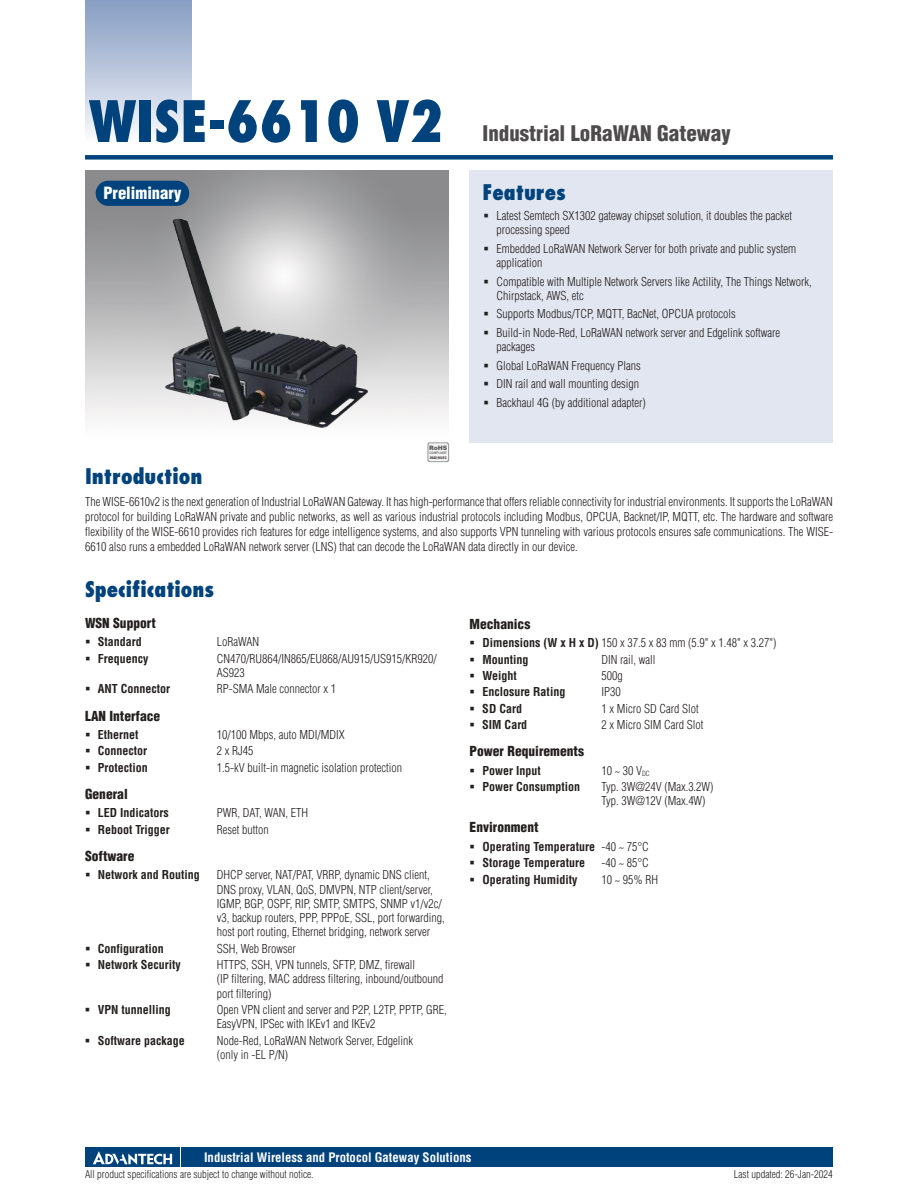
<style>
.page{position:relative;width:918px;height:1188px;background:#fff}
.page>*{position:absolute;margin:0;border:0;box-sizing:border-box;transform-origin:0 0}
.t1{font:800 condensed 55.5px "Futura";color:#00437c}
.t2{font:800 condensed 21px "Futura";color:#00437c}
.t3{font:900 condensed 21px "Helvetica";color:#4e4b4c}
.t4{font:900 condensed 16.5px "Helvetica";color:#fff}
.t5{font:900 condensed 13.5px "Helvetica";color:#241f1f}
.t6{font:700 condensed 12.75px "Helvetica";color:#fff}
.t7{font:300 condensed 12px/14.2px "Helvetica";color:#241f1f}
.t8{font:700 condensed 12px/16.4px "Helvetica";color:#241f1f}
.t9{font:300 condensed 10.5px "Helvetica";color:#241f1f}
.t10{font:900 6px "Arial";color:#5a5758}
.t11{font:700 condensed 3.3px "Helvetica";color:#241f1f;scale:1.11 1}
.t12{font:700 condensed 3.3px "Helvetica";color:#717072;scale:1.05 1}
.s1{font-weight:700}
.s2{font-weight:300}
</style>
<div class="page">
<div style="left:85px;top:155px;width:748px;height:5px;background:#00437c"></div>
<div style="left:85px;top:0;width:106px;height:143px;background:linear-gradient(to bottom,#849bc1,#f9fafc)"></div>
<div style="left:182px;top:1147px;width:651px;height:20px;background:#00437c"></div>
<div style="left:85px;top:1147px;width:95px;height:20px;background:#00437c"></div>
<svg style="left:93px;top:1151px;width:79px;height:14px"></svg>
<div style="left:470px;top:170px;width:363px;height:272px;background:#e1e6f0"></div>
<img style="left:85px;top:170px;width:363px;height:248px">
<svg style="left:427px;top:442px;width:22px;height:20px"></svg>
<div style="left:429px;top:443px;width:19px;height:18px;background:#f6f5f5;border-radius:2px"></div>
<div style="left:96px;top:181px;width:93px;height:25px;background:#00437c;border-radius:13px"></div>
<img style="left:153px;top:207px;width:228px;height:221px">
<h1 class="t1" style="left:89px;top:87px;width:355px">WISE-6610 V2</h1>
<h3 class="t4" style="left:103px;top:183px;width:80px">Preliminary</h3>
<p class="t10" style="left:429px;top:444px;width:20px">RoHS</p>
<p class="t12" style="left:430px;top:451px;width:18px">COMPLIANT</p>
<p class="t11" style="left:430px;top:456px;width:17px">2002/95/EC</p>
<h2 class="t3" style="left:483px;top:120px;width:250px">Industrial LoRaWAN Gateway</h2>
<h2 class="t2" style="left:482px;top:179px;width:85px">Features</h2>
<p class="t7" style="left:496px;top:209px;width:297px">Latest Semtech SX1302 gateway chipset solution, it doubles the packet processing speed</p>
<p class="t7" style="left:496px;top:241px;width:301px">Embedded LoRaWAN Network Server for both private and public system application</p>
<p class="t7" style="left:496px;top:274px;width:317px">Compatible with Multiple Network Servers like Actility, The Things Network,<br>Chirpstack, AWS, etc</p>
<p class="t7" style="left:496px;top:305px;width:285px;line-height:18.5px">Supports Modbus/TCP, MQTT, BacNet, OPCUA protocols<br>Build-in Node-Red, LoRaWAN network server and Edgelink software</p>
<p class="t7" style="left:496px;top:337px;width:151px;line-height:18.5px">packages<br>Global LoRaWAN Frequency Plans<br>DIN rail and wall mounting design<br>Backhaul 4G (by additional adapter)</p>
<h2 class="t2" style="left:85px;top:463px;width:119px">Introduction</h2>
<p class="t7" style="left:85px;top:494px;width:750px;line-height:15px;text-align:justify">The WISE-6610v2 is the next generation of Industrial LoRaWAN Gateway. It has high-performance that offers reliable connectivity for industrial environments. It supports the LoRaWAN protocol for building LoRaWAN private and public networks, as well as various industrial protocols including Modbus, OPCUA, Backnet/IP, MQTT, etc. The hardware and software flexibility of the WISE-6610 provides rich features for edge intelligence systems, and also supports VPN tunneling with various protocols ensures safe communications. The WISE-6610 also runs a embedded LoRaWAN network server (LNS) that can decode the LoRaWAN data directly in our device.</p>
<h2 class="t2" style="left:85px;top:576px;width:131px">Specifications</h2>
<p class="t5" style="left:85px;top:614px;width:72px">WSN Support</p>
<p class="t8" style="left:98px;top:634px;width:46px">Standard</p>
<p class="t7" style="left:217px;top:635px;width:44px">LoRaWAN</p>
<p class="t8" style="left:98px;top:650px;width:52px">Frequency</p>
<p class="t7" style="left:217px;top:651px;width:221px">CN470/RU864/IN865/EU868/AU915/US915/KR920/<br>AS923</p>
<p class="t8" style="left:98px;top:681px;width:74px">ANT Connector</p>
<p class="t7" style="left:217px;top:682px;width:121px">RP-SMA Male connector x 1</p>
<p class="t5" style="left:85px;top:707px;width:77px">LAN Interface</p>
<p class="t8" style="left:98px;top:726px;width:42px">Ethernet</p>
<p class="t7" style="left:217px;top:728px;width:129px">10/100 Mbps, auto MDI/MDIX</p>
<p class="t8" style="left:98px;top:743px;width:51px">Connector</p>
<p class="t7" style="left:217px;top:744px;width:38px">2 x RJ45</p>
<p class="t8" style="left:98px;top:759px;width:52px">Protection</p>
<p class="t7" style="left:217px;top:760px;width:187px">1.5-kV built-in magnetic isolation protection</p>
<p class="t5" style="left:85px;top:785px;width:44px">General</p>
<p class="t8" style="left:98px;top:805px;width:72px">LED Indicators</p>
<p class="t7" style="left:217px;top:806px;width:93px">PWR, DAT, WAN, ETH</p>
<p class="t8" style="left:98px;top:821px;width:74px">Reboot Trigger</p>
<p class="t7" style="left:217px;top:822px;width:53px">Reset button</p>
<p class="t5" style="left:85px;top:847px;width:51px">Software</p>
<p class="t8" style="left:98px;top:867px;width:103px">Network and Routing</p>
<p class="t7" style="left:217px;top:868px;width:229px">DHCP server, NAT/PAT, VRRP, dynamic DNS client, DNS proxy, VLAN, QoS, DMVPN, NTP client/server, IGMP, BGP, OSPF, RIP, SMTP, SMTPS, SNMP v1/v2c/ v3, backup routers, PPP, PPPoE, SSL, port forwarding, host port routing, Ethernet bridging, network server</p>
<p class="t8" style="left:98px;top:940px;width:68px">Configuration</p>
<p class="t7" style="left:217px;top:941px;width:81px">SSH, Web Browser</p>
<p class="t8" style="left:98px;top:957px;width:84px">Network Security</p>
<p class="t7" style="left:217px;top:958px;width:228px">HTTPS, SSH, VPN tunnels, SFTP, DMZ, firewall<br>(IP filtering, MAC address filtering, inbound/outbound port filtering)</p>
<p class="t8" style="left:98px;top:1001px;width:75px">VPN tunnelling</p>
<p class="t7" style="left:217px;top:1003px;width:232px">Open VPN client and server and P2P, L2TP, PPTP, GRE,<br>EasyVPN, IPSec with IKEv1 and IKEv2</p>
<p class="t8" style="left:98px;top:1032px;width:88px">Software package</p>
<p class="t7" style="left:217px;top:1033px;width:198px">Node-Red, LoRaWAN Network Server, Edgelink (only in -EL P/N)</p>
<p class="t5" style="left:470px;top:615px;width:62px">Mechanics</p>
<p class="t7" style="left:482px;top:635px;width:296px;line-height:16.4px"><span class="s1">Dimensions (W x H x D)</span> 150 x 37.5 x 83 mm (5.9" x 1.48" x 3.27")<br><span class="s1">Mounting</span></p>
<p class="t7" style="left:601px;top:652px;width:55px">DIN rail, wall</p>
<p class="t8" style="left:482px;top:667px;width:36px">Weight</p>
<p class="t7" style="left:601px;top:668px;width:23px">500g</p>
<p class="t8" style="left:482px;top:684px;width:84px">Enclosure Rating</p>
<p class="t7" style="left:601px;top:685px;width:21px">IP30</p>
<p class="t8" style="left:482px;top:700px;width:41px">SD Card</p>
<p class="t7" style="left:601px;top:701px;width:99px">1 x Micro SD Card Slot</p>
<p class="t8" style="left:482px;top:717px;width:47px">SIM Card</p>
<p class="t7" style="left:601px;top:718px;width:103px">2 x Micro SIM Card Slot</p>
<p class="t5" style="left:470px;top:743px;width:116px">Power Requirements</p>
<p class="t8" style="left:482px;top:762px;width:60px">Power Input</p>
<p class="t7" style="left:601px;top:763px;width:50px">10 ~ 30 V<sub>DC</sub></p>
<p class="t8" style="left:482px;top:778px;width:99px">Power Consumption</p>
<p class="t7" style="left:601px;top:780px;width:114px">Typ. 3W@24V (Max.3.2W)<br>Typ. 3W@12V (Max.4W)</p>
<p class="t5" style="left:470px;top:819px;width:70px">Environment</p>
<p class="t8" style="left:482px;top:838px;width:168px">Operating Temperature <span class="s2">-40 ~ 75°C<br></span>Storage Temperature</p>
<p class="t7" style="left:601px;top:856px;width:49px">-40 ~ 85°C</p>
<p class="t8" style="left:482px;top:871px;width:97px">Operating Humidity</p>
<p class="t7" style="left:601px;top:872px;width:58px">10 ~ 95% RH</p>
<p class="t6" style="left:204px;top:1149px;width:269px">Industrial Wireless and Protocol Gateway Solutions</p>
<p class="t9" style="left:85px;top:1167px;width:230px">All product specifications are subject to change without notice.</p>
<p class="t9" style="left:734px;top:1167px;width:101px">Last updated: 26-Jan-2024</p>
</div>
